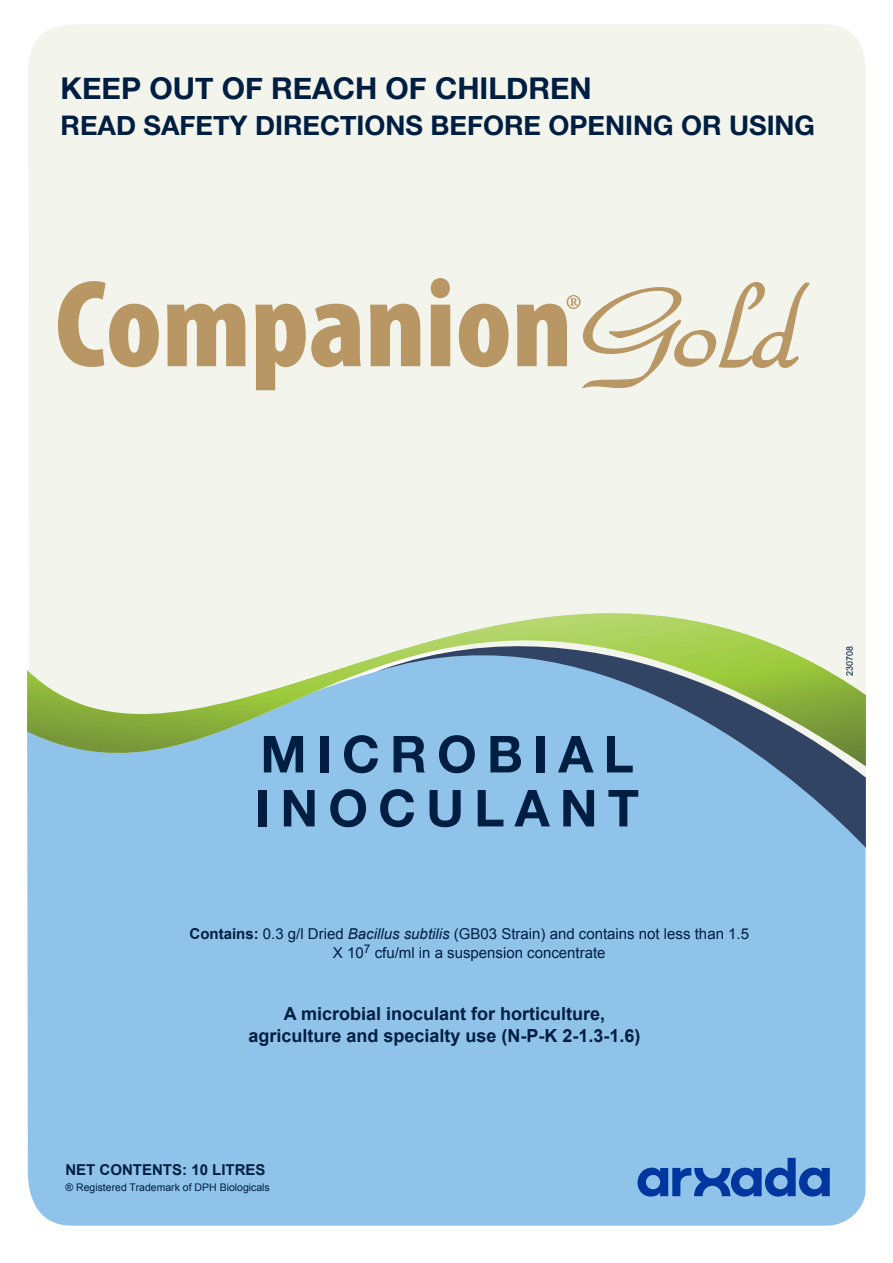
<style>
.page{position:relative;width:893px;height:1263px;background:#fff}
.page>*{position:absolute;margin:0;border:0;box-sizing:border-box;transform-origin:0 0}
.t1{font:54px "Minion Pro";color:#b99764}
.t2{font:700 51px/54px "Helvetica Neue";letter-spacing:.2em;color:#001e41}
.t3{font:700 30px "Helvetica Neue";color:#001e41}
.t4{font:700 27px "Helvetica Neue";color:#001e41}
.t5{font:700 18px/21.6px "Arial";color:#001e41;text-align:center}
.t6{font:15px "Arial";color:#001e41}
.t7{font:700 15px "Arial";color:#001e41}
.t8{font:10.5px "Arial";color:#001e41}
.t9{font:9px "Arial";color:#001e41}
.s1{font-weight:700}
.s2{font-style:italic}
</style>
<div class="page">
<div style="left:28px;top:24px;width:838px;height:557px;background:#f3f5ed"></div>
<div style="left:27px;top:779px;width:838px;height:447px;background:#8fc3e9"></div>
<svg style="left:376px;top:779px;width:490px;height:69px;background:#88b9df"></svg>
<svg style="left:27px;top:581px;width:839px;height:198px;background:#b3cec4"></svg>
<svg style="left:579px;top:281px;width:232px;height:109px;background:#e7e1d0"></svg>
<svg style="left:167px;top:304px;width:78px;height:62px;background:#c6ac82"></svg>
<svg style="left:255px;top:304px;width:106px;height:86px;background:#d1be9d"></svg>
<svg style="left:370px;top:304px;width:50px;height:62px;background:#c4a97f"></svg>
<svg style="left:431px;top:278px;width:19px;height:88px;background:#bfa274"></svg>
<svg style="left:459px;top:304px;width:50px;height:63px;background:#c9b28b"></svg>
<svg style="left:517px;top:304px;width:50px;height:62px;background:#c4a97f"></svg>
<svg style="left:58px;top:281px;width:101px;height:86px;background:#d5c4a6"></svg>
<svg style="left:637px;top:1158px;width:193px;height:38px;background:#4b80c6"></svg>
<p class="t3" style="left:61px;top:65px;width:533px">KEEP OUT OF REACH OF CHILDREN</p>
<p class="t4" style="left:61px;top:104px;width:756px">READ SAFETY DIRECTIONS BEFORE OPENING OR USING</p>
<p class="t1" style="left:565px;top:277px;width:19px">®</p>
<p class="t2" style="left:255px;top:728px;width:385px">MICROBIAL<br>INOCULANT</p>
<p class="t6" style="left:190px;top:924px;width:561px"><span class="s1">Contains:</span> 0.3 g/l Dried <span class="s2">Bacillus subtilis</span> (GB03 Strain) and contains not less than 1.5</p>
<p class="t6" style="left:333px;top:943px;width:274px">X 10<sup>7</sup> cfu/ml in a suspension concentrate</p>
<p class="t5" style="left:248px;top:1003px;width:394px">A microbial inoculant for horticulture, agriculture and specialty use (N-P-K 2-1.3-1.6)</p>
<p class="t7" style="left:65px;top:1160px;width:202px">NET CONTENTS: 10 LITRES</p>
<p class="t8" style="left:65px;top:1180px;width:206px">® Registered Trademark of DPH Biologicals</p>
<p class="t9" style="left:844px;top:676px;width:32px;rotate:-90deg">230708</p>
</div>
